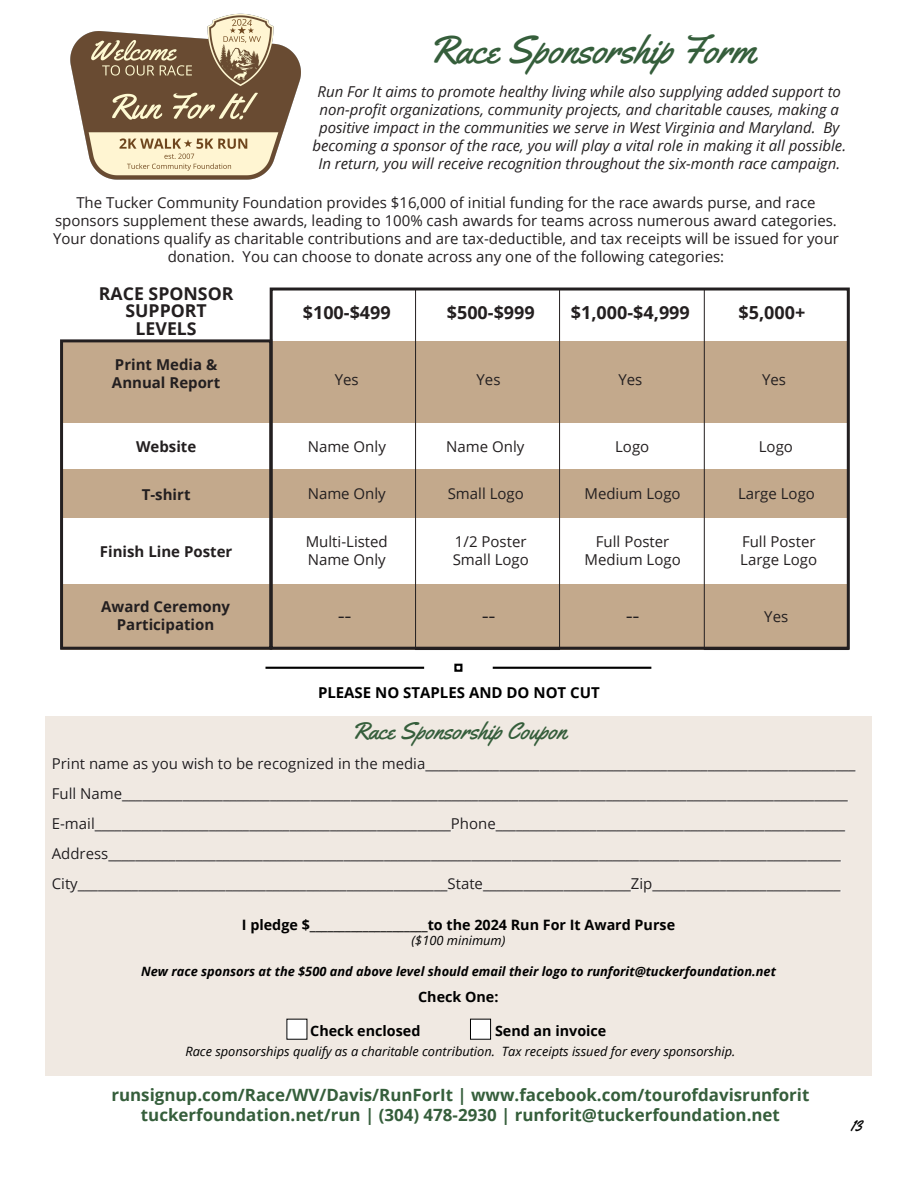
<style>
.page{position:relative;width:918px;height:1188px;background:#fff}
.page>*{position:absolute;margin:0;border:0;box-sizing:border-box;transform-origin:0 0}
.t1{font:39px "Yellowtail";color:#355e3b}
.t2{font:24px "Yellowtail";color:#355e3b}
.t3{font:21px "Myriad Pro";color:#231f20}
.t4{font:700 18px "Open Sans";color:#231f20}
.t5{font:18px "Yellowtail";color:#000}
.t6{font:700 17.7px/17.7px "Open Sans";color:#231f20;text-align:center}
.t7{font:700 16.95px/20.2px "Open Sans";color:#355e3b;text-align:center}
.t8{font:15px/18px "Open Sans";color:#231f20}
.t9{font:italic 15px/18px "Open Sans";color:#231f20;text-align:center}
.t10{font:700 15px/18px "Open Sans";color:#231f20}
.t11{font:700 15px "Open Sans";color:#000}
.t12{font:700 14.4px "Open Sans";color:#000}
.t13{font:italic 12.9px "Open Sans";color:#000}
.t14{font:italic 700 12.9px "Open Sans";color:#000}
</style>
<div class="page">
<div style="left:61px;top:341px;width:788px;height:81px;background:#c3a98c"></div>
<div style="left:61px;top:470px;width:788px;height:48px;background:#c3a98c"></div>
<div style="left:61px;top:584px;width:788px;height:66px;background:#c3a98c"></div>
<div style="left:415px;top:289px;width:145px;height:361px;border:1px solid #231f20"></div>
<div style="left:60px;top:339px;width:212px;height:311px;border:3px solid #231f20"></div>
<div style="left:270px;top:288px;width:580px;height:362px;border:3px solid #231f20"></div>
<div style="left:454px;top:664px;width:8px;height:8px;border:2px solid #000"></div>
<hr style="left:493px;top:667px;width:158px;height:2px;background:#000">
<hr style="left:266px;top:667px;width:158px;height:2px;background:#000">
<div style="left:45px;top:716px;width:827px;height:360px;background:#f0e9e2"></div>
<svg style="left:52px;top:757px;width:804px;height:136px"></svg>
<div style="left:287px;top:1019px;width:20px;height:20px;background:#fff"></div>
<div style="left:470px;top:1019px;width:21px;height:20px;background:#fff"></div>
<div style="left:470px;top:1019px;width:21px;height:20px;border:1px solid #000"></div>
<img style="left:70px;top:13px;width:231px;height:167px">
<h1 class="t1" style="left:428px;top:25px;width:329px">Race Sponsorship Form</h1>
<p class="t9" style="left:312px;top:82px;width:535px">Run For It aims to promote healthy living while also supplying added support to non-profit organizations, community projects, and charitable causes, making a positive impact in the communities we serve in West Virginia and Maryland. By becoming a sponsor of the race, you will play a vital role in making it all possible.<br>In return, you will receive recognition throughout the six-month race campaign.</p>
<p class="t8" style="left:53px;top:193px;width:788px;text-align:center">The Tucker Community Foundation provides $16,000 of initial funding for the race awards purse, and race sponsors supplement these awards, leading to 100% cash awards for teams across numerous award categories.<br>Your donations qualify as charitable contributions and are tax-deductible, and tax receipts will be issued for your donation. You can choose to donate across any one of the following categories:</p>
<p class="t6" style="left:99px;top:284px;width:136px">RACE SPONSOR<br>SUPPORT<br>LEVELS</p>
<p class="t10" style="left:112px;top:356px;width:110px">Print Media &amp;<br>Annual Report</p>
<p class="t4" style="left:303px;top:300px;width:90px">$100-$499</p>
<p class="t4" style="left:447px;top:300px;width:90px">$500-$999</p>
<p class="t4" style="left:571px;top:300px;width:121px">$1,000-$4,999</p>
<p class="t4" style="left:739px;top:300px;width:68px">$5,000+</p>
<p class="t8" style="left:335px;top:371px;width:25px">Yes</p>
<p class="t8" style="left:477px;top:371px;width:25px">Yes</p>
<p class="t8" style="left:618px;top:371px;width:25px">Yes</p>
<p class="t8" style="left:762px;top:371px;width:25px">Yes</p>
<p class="t10" style="left:136px;top:437px;width:62px">Website</p>
<p class="t8" style="left:308px;top:437px;width:80px">Name Only</p>
<p class="t8" style="left:446px;top:437px;width:80px">Name Only</p>
<p class="t8" style="left:615px;top:437px;width:36px">Logo</p>
<p class="t8" style="left:759px;top:437px;width:36px">Logo</p>
<p class="t10" style="left:142px;top:485px;width:50px">T-shirt</p>
<p class="t8" style="left:308px;top:484px;width:80px">Name Only</p>
<p class="t8" style="left:448px;top:484px;width:78px">Small Logo</p>
<p class="t8" style="left:584px;top:484px;width:98px">Medium Logo</p>
<p class="t8" style="left:738px;top:484px;width:78px">Large Logo</p>
<p class="t10" style="left:100px;top:542px;width:134px">Finish Line Poster</p>
<p class="t8" style="left:306px;top:533px;width:84px">Multi-Listed<br>Name Only</p>
<p class="t8" style="left:585px;top:533px;width:98px;text-align:center">Full Poster<br>Medium Logo</p>
<p class="t8" style="left:453px;top:533px;width:78px">1/2 Poster<br>Small Logo</p>
<p class="t8" style="left:740px;top:533px;width:78px">Full Poster<br>Large Logo</p>
<p class="t10" style="left:101px;top:597px;width:130px;text-align:center">Award Ceremony<br>Participation</p>
<h3 class="t3" style="left:338px;top:603px;width:14px">--</h3>
<h3 class="t3" style="left:482px;top:603px;width:14px">--</h3>
<h3 class="t3" style="left:626px;top:603px;width:14px">--</h3>
<p class="t8" style="left:764px;top:607px;width:25px">Yes</p>
<p class="t11" style="left:318px;top:682px;width:283px">PLEASE NO STAPLES AND DO NOT CUT</p>
<h2 class="t2" style="left:351px;top:715px;width:217px">Race Sponsorship Coupon</h2>
<p class="t8" style="left:52px;top:748px;width:805px;line-height:30px">Print name as you wish to be recognized in the media________________________________________________________________ Full Name____________________________________________________________________________________________________________ E-mail_____________________________________________________Phone____________________________________________________ Address_____________________________________________________________________________________________________________ City_______________________________________________________State______________________Zip____________________________</p>
<p class="t12" style="left:242px;top:914px;width:435px">I pledge $____________________to the 2024 Run For It Award Purse</p>
<p class="t13" style="left:412px;top:932px;width:95px">($100 minimum)</p>
<p class="t14" style="left:141px;top:962px;width:636px">New race sponsors at the $500 and above level should email their logo to runforit@tuckerfoundation.net</p>
<p class="t12" style="left:418px;top:986px;width:82px">Check One:</p>
<p class="t12" style="left:310px;top:1021px;width:112px">Check enclosed</p>
<p class="t12" style="left:495px;top:1021px;width:113px">Send an invoice</p>
<p class="t13" style="left:185px;top:1042px;width:552px">Race sponsorships qualify as a charitable contribution. Tax receipts issued for every sponsorship.</p>
<p class="t7" style="left:111px;top:1084px;width:700px">runsignup.com/Race/WV/Davis/RunForIt | www.facebook.com/tourofdavisrunforit tuckerfoundation.net/run | (304) 478-2930 | runforit@tuckerfoundation.net</p>
<p class="t5" style="left:851px;top:1114px;width:13px">13</p>
</div>
